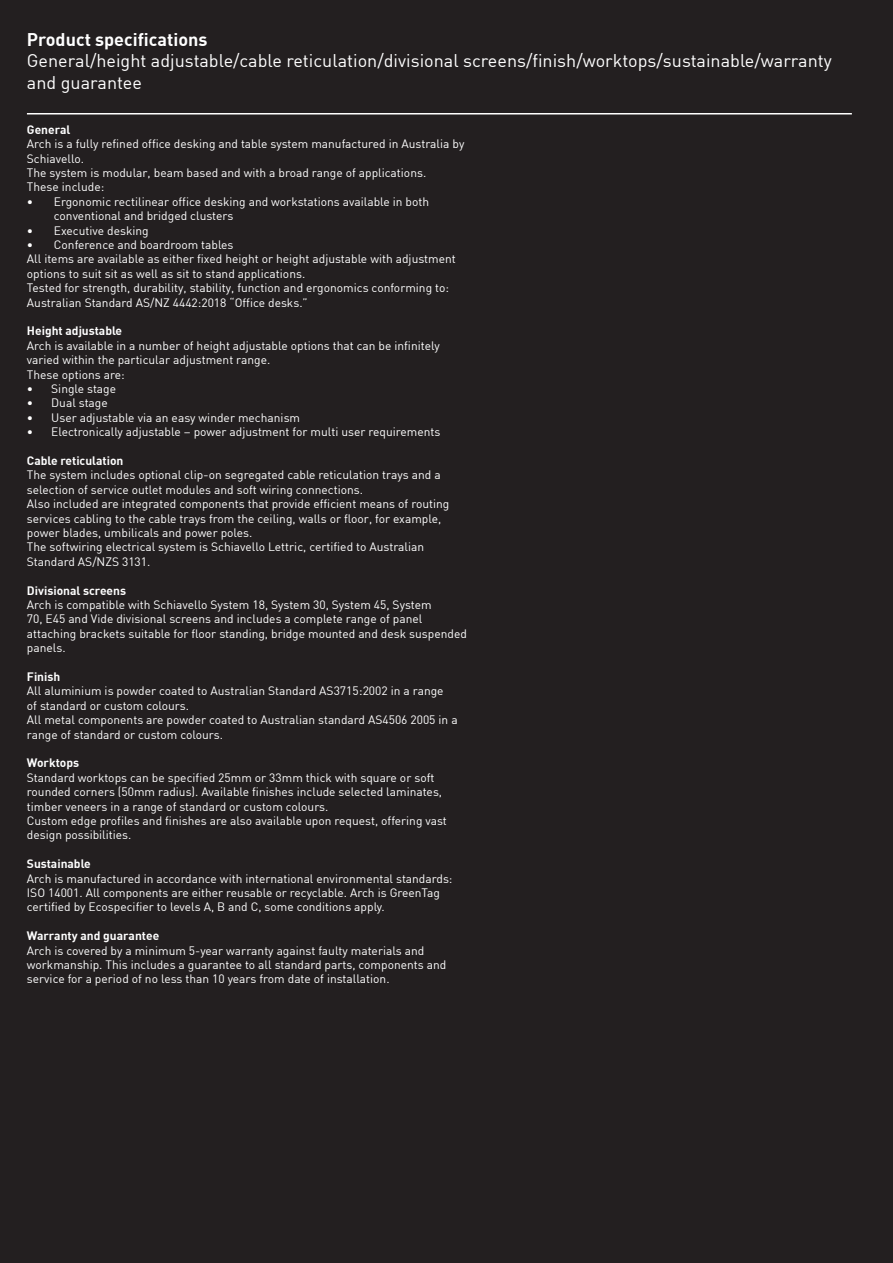
<style>
.page{position:relative;width:893px;height:1263px;background:#231f20}
.page>*{position:absolute;margin:0;border:0;box-sizing:border-box;transform-origin:0 0}
.t1{font:18px/21.6px "DIN";color:#fff}
.t2{font:700 18px "DIN";color:#fff}
.t3{font:12px/14.4px "DIN";color:#fff}
.t4{font:700 12px "DIN";color:#fff}
</style>
<div class="page">
<hr style="left:27px;top:113px;width:825px;height:1px;background:#fff">
<p class="t2" style="left:27px;top:27px;width:182px">Product specifications</p>
<p class="t1" style="left:27px;top:50px;width:806px">General/height adjustable/cable reticulation/divisional screens/finish/worktops/sustainable/warranty and guarantee</p>
<p class="t4" style="left:27px;top:122px;width:45px">General</p>
<p class="t3" style="left:27px;top:136px;width:439px">Arch is a fully refined office desking and table system manufactured in Australia by<br>Schiavello.</p>
<p class="t3" style="left:27px;top:165px;width:401px">The system is modular, beam based and with a broad range of applications.</p>
<p class="t3" style="left:27px;top:180px;width:79px">These include:</p>
<p class="t3" style="left:54px;top:194px;width:377px;text-indent:-27px">• Ergonomic rectilinear office desking and workstations available in both conventional and bridged clusters</p>
<p class="t3" style="left:27px;top:223px;width:123px">• Executive desking</p>
<p class="t3" style="left:27px;top:237px;width:208px">• Conference and boardroom tables</p>
<p class="t3" style="left:27px;top:252px;width:430px">All items are available as either fixed height or height adjustable with adjustment</p>
<p class="t3" style="left:27px;top:266px;width:280px">options to suit sit as well as sit to stand applications.</p>
<p class="t3" style="left:27px;top:280px;width:424px">Tested for strength, durability, stability, function and ergonomics conforming to:</p>
<p class="t3" style="left:27px;top:295px;width:282px">Australian Standard AS/NZ 4442:2018 “Office desks.”</p>
<p class="t4" style="left:27px;top:323px;width:97px">Height adjustable</p>
<p class="t3" style="left:27px;top:338px;width:414px">Arch is available in a number of height adjustable options that can be infinitely</p>
<p class="t3" style="left:27px;top:352px;width:245px">varied within the particular adjustment range.</p>
<p class="t3" style="left:27px;top:367px;width:99px">These options are:</p>
<p class="t3" style="left:27px;top:381px;width:91px">• Single stage</p>
<p class="t3" style="left:27px;top:396px;width:82px">• Dual stage</p>
<p class="t3" style="left:27px;top:410px;width:275px">• User adjustable via an easy winder mechanism</p>
<p class="t3" style="left:27px;top:424px;width:415px">• Electronically adjustable – power adjustment for multi user requirements</p>
<p class="t4" style="left:27px;top:453px;width:98px">Cable reticulation</p>
<p class="t3" style="left:27px;top:468px;width:415px">The system includes optional clip-on segregated cable reticulation trays and a</p>
<p class="t3" style="left:27px;top:482px;width:338px">selection of service outlet modules and soft wiring connections.</p>
<p class="t3" style="left:27px;top:496px;width:424px">Also included are integrated components that provide efficient means of routing</p>
<p class="t3" style="left:27px;top:511px;width:416px">services cabling to the cable trays from the ceiling, walls or floor, for example,</p>
<p class="t3" style="left:27px;top:525px;width:227px">power blades, umbilicals and power poles.</p>
<p class="t3" style="left:27px;top:540px;width:399px">The softwiring electrical system is Schiavello Lettric, certified to Australian</p>
<p class="t3" style="left:27px;top:554px;width:125px">Standard AS/NZS 3131.</p>
<p class="t4" style="left:27px;top:582px;width:101px">Divisional screens</p>
<p class="t3" style="left:27px;top:597px;width:406px">Arch is compatible with Schiavello System 18, System 30, System 45, System</p>
<p class="t3" style="left:27px;top:612px;width:397px">70, E45 and Vide divisional screens and includes a complete range of panel</p>
<p class="t3" style="left:27px;top:626px;width:441px">attaching brackets suitable for floor standing, bridge mounted and desk suspended</p>
<p class="t3" style="left:27px;top:640px;width:40px">panels.</p>
<p class="t4" style="left:27px;top:669px;width:35px">Finish</p>
<p class="t3" style="left:27px;top:684px;width:418px">All aluminium is powder coated to Australian Standard AS3715:2002 in a range</p>
<p class="t3" style="left:27px;top:698px;width:164px">of standard or custom colours.</p>
<p class="t3" style="left:27px;top:712px;width:432px">All metal components are powder coated to Australian standard AS4506 2005 in a</p>
<p class="t3" style="left:27px;top:727px;width:198px">range of standard or custom colours.</p>
<p class="t4" style="left:27px;top:755px;width:54px">Worktops</p>
<p class="t3" style="left:27px;top:770px;width:417px">Standard worktops can be specified 25mm or 33mm thick with square or soft rounded corners (50mm radius). Available finishes include selected laminates,</p>
<p class="t3" style="left:27px;top:799px;width:303px">timber veneers in a range of standard or custom colours.</p>
<p class="t3" style="left:27px;top:813px;width:421px">Custom edge profiles and finishes are also available upon request, offering vast design possibilities.</p>
<p class="t4" style="left:27px;top:856px;width:65px">Sustainable</p>
<p class="t3" style="left:27px;top:871px;width:427px">Arch is manufactured in accordance with international environmental standards:<br>ISO 14001. All components are either reusable or recyclable. Arch is GreenTag certified by Ecospecifier to levels A, B and C, some conditions apply.</p>
<p class="t4" style="left:27px;top:928px;width:134px">Warranty and guarantee</p>
<p class="t3" style="left:27px;top:943px;width:421px">Arch is covered by a minimum 5-year warranty against faulty materials and workmanship. This includes a guarantee to all standard parts, components and service for a period of no less than 10 years from date of installation.</p>
</div>
